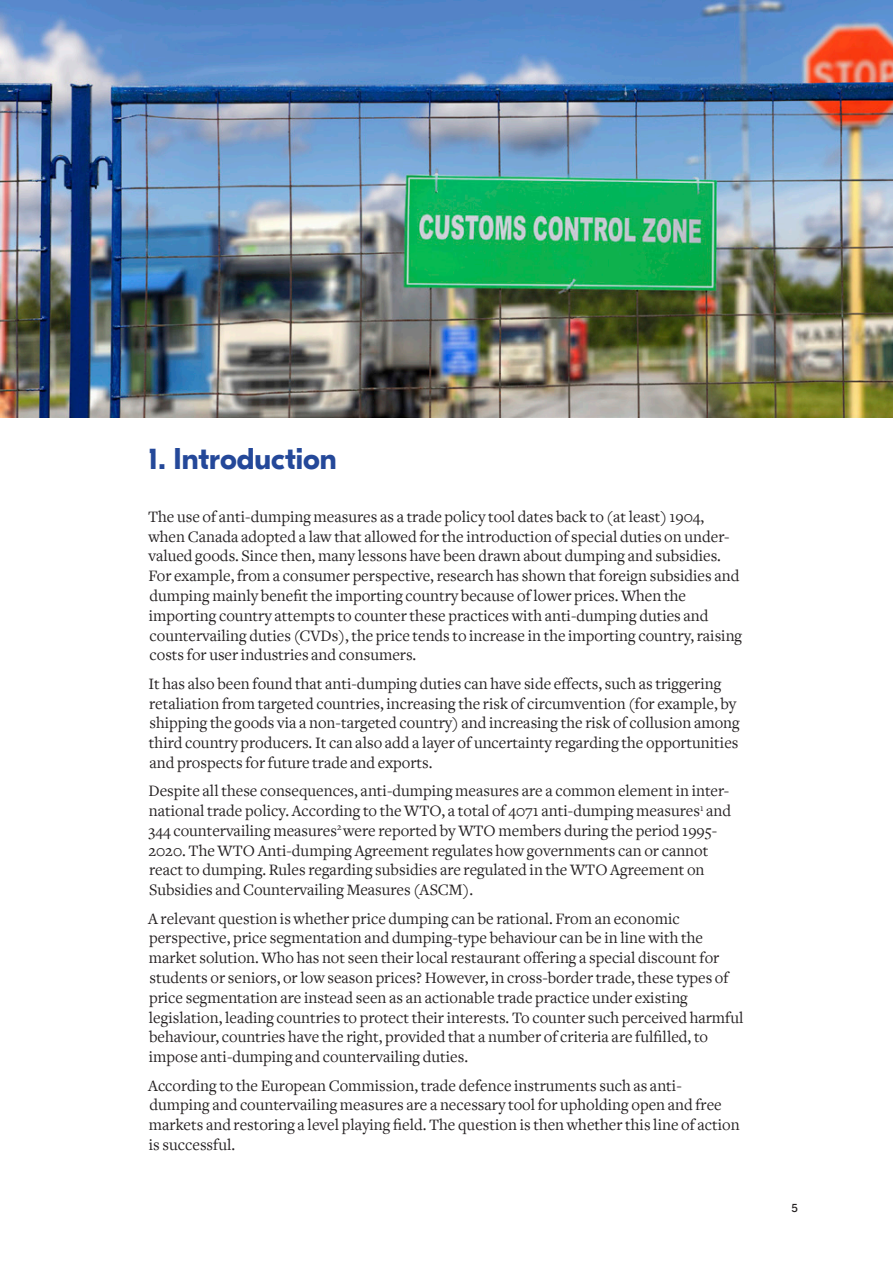
<style>
.page{position:relative;width:893px;height:1263px;background:#fff}
.page>*{position:absolute;margin:0;border:0;box-sizing:border-box;transform-origin:0 0}
.Rubrik_1_-_kapitel{font:700 30px "GT Eesti Display";color:#244899}
.Brödförst{font:16.5px/19.8px "Freight Text";color:#231f20}
.t1{font:12px "GT Eesti Display";color:#231f20}
</style>
<div class="page">
<img style="left:0;top:0;width:893px;height:418px">
<p class="Rubrik_1_-_kapitel" style="left:149px;top:442px;width:190px">1. Introduction</p>
<p class="Brödförst" style="left:148px;top:507px;width:596px">The use of anti-dumping measures as a trade policy tool dates back to (at least) 1904, when Canada adopted a law that allowed for the introduction of special duties on under&shy;valued goods. Since then, many lessons have been drawn about dumping and subsidies.<br>For example, from a consumer perspective, research has shown that foreign subsidies and dumping mainly benefit the importing country because of lower prices. When the importing country attempts to counter these practices with anti-dumping duties and countervailing duties (CVDs), the price tends to increase in the importing country, raising costs for user industries and consumers.</p>
<p class="Brödförst" style="left:148px;top:674px;width:593px">It has also been found that anti-dumping duties can have side effects, such as triggering retaliation from targeted countries, increasing the risk of circumvention (for example, by shipping the goods via a non-targeted country) and increasing the risk of collusion among third country producers. It can also add a layer of uncertainty regarding the opportunities and prospects for future trade and exports.</p>
<p class="Brödförst" style="left:148px;top:781px;width:584px">Despite all these consequences, anti-dumping measures are a common element in inter&shy;national trade policy. According to the WTO, a total of 4071 anti-dumping measures<sup>1</sup> and 344 countervailing measures<sup>2</sup> were reported by WTO members during the period 1995- 2020. The WTO Anti-dumping Agreement regulates how governments can or cannot react to dumping. Rules regarding subsidies are regulated in the WTO Agreement on Subsidies and Countervailing Measures (ASCM).</p>
<p class="Brödförst" style="left:148px;top:909px;width:597px">A relevant question is whether price dumping can be rational. From an economic perspective, price segmentation and dumping-type behaviour can be in line with the market solution. Who has not seen their local restaurant offering a special discount for students or seniors, or low season prices? However, in cross-border trade, these types of price segmentation are instead seen as an actionable trade practice under existing legislation, leading countries to protect their interests. To counter such perceived harmful behaviour, countries have the right, provided that a number of criteria are fulfilled, to impose anti-dumping and countervailing duties.</p>
<p class="Brödförst" style="left:148px;top:1075px;width:593px">According to the European Commission, trade defence instruments such as anti&shy;dumping and countervailing measures are a necessary tool for upholding open and free markets and restoring a level playing field. The question is then whether this line of action is successful.</p>
<p class="t1" style="left:791px;top:1202px;width:8px">5</p>
</div>
